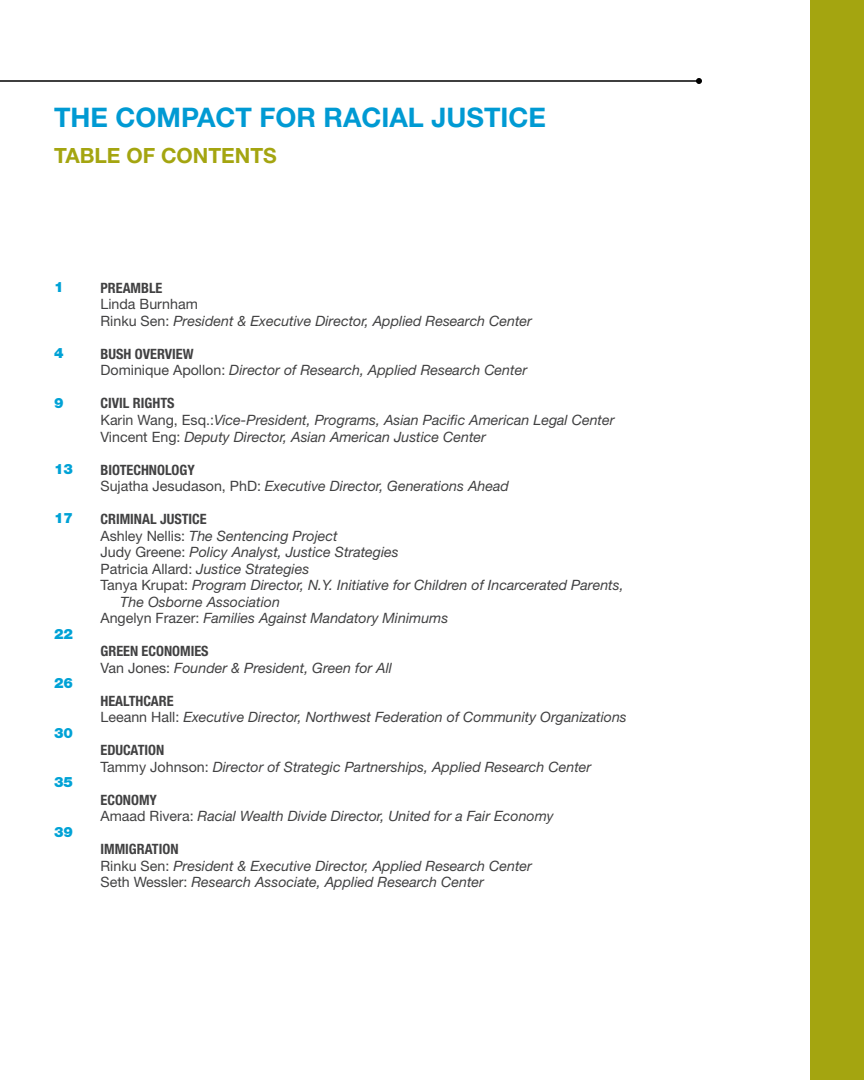
<style>
.page{position:relative;width:864px;height:1080px;background:#fff}
.page>*{position:absolute;margin:0;border:0;box-sizing:border-box;transform-origin:0 0}
.t1{font:700 27px "Helvetica Neue";color:#009ad3}
.t2{font:700 21px "Helvetica Neue";color:#a4a510}
.t3{font:italic 14.25px/16.5px "Helvetica Neue";color:#414142}
.t4{font:700 condensed 14.25px "Helvetica Neue";color:#414142}
.t5{font:900 14.25px "Helvetica Neue";color:#00a2d6}
.s1{font-style:normal}
.s2{font-weight:700;font-style:normal;font-stretch:condensed}
</style>
<div class="page">
<hr style="left:0;top:80px;width:699px;height:2px;background:#000">
<svg style="left:696px;top:78px;width:6px;height:6px"></svg>
<div style="left:811px;top:1px;width:53px;height:1079px;background:#a4a510"></div>
<h1 class="t1" style="left:54px;top:101px;width:494px">THE COMPACT FOR RACIAL JUSTICE</h1>
<h2 class="t2" style="left:54px;top:143px;width:224px">TABLE OF CONTENTS</h2>
<p class="t5" style="left:54px;top:279px;width:11px">1</p>
<p class="t5" style="left:54px;top:345px;width:11px">4</p>
<p class="t5" style="left:54px;top:394px;width:11px">9</p>
<p class="t5" style="left:54px;top:460px;width:21px">13</p>
<p class="t5" style="left:54px;top:510px;width:21px">17</p>
<p class="t5" style="left:54px;top:625px;width:21px">22</p>
<p class="t5" style="left:54px;top:675px;width:21px">26</p>
<p class="t5" style="left:54px;top:724px;width:21px">30</p>
<p class="t5" style="left:54px;top:774px;width:21px">35</p>
<p class="t5" style="left:54px;top:823px;width:21px">39</p>
<p class="t4" style="left:100px;top:279px;width:64px">PREAMBLE</p>
<p class="t3" style="left:100px;top:296px;width:433px"><span class="s1">Linda Burnham<br>Rinku Sen:</span> President &amp; Executive Director, Applied Research Center</p>
<p class="t3" style="left:100px;top:345px;width:428px"><span class="s2">BUSH OVERVIEW<br></span><span class="s1">Dominique Apollon:</span> Director of Research, Applied Research Center</p>
<p class="t3" style="left:100px;top:395px;width:515px"><span class="s2">CIVIL RIGHTS<br></span><span class="s1">Karin Wang, Esq.:</span>Vice-President, Programs, Asian Pacific American Legal Center<br><span class="s1">Vincent Eng:</span> Deputy Director, Asian American Justice Center</p>
<p class="t3" style="left:100px;top:461px;width:410px"><span class="s2">BIOTECHNOLOGY<br></span><span class="s1">Sujatha Jesudason, PhD:</span> Executive Director, Generations Ahead</p>
<p class="t4" style="left:100px;top:510px;width:108px">CRIMINAL JUSTICE</p>
<p class="t3" style="left:100px;top:527px;width:239px"><span class="s1">Ashley Nellis:</span> The Sentencing Project</p>
<p class="t3" style="left:100px;top:543px;width:300px"><span class="s1">Judy Greene:</span> Policy Analyst, Justice Strategies</p>
<p class="t3" style="left:100px;top:560px;width:210px"><span class="s1">Patricia Allard:</span> Justice Strategies</p>
<p class="t3" style="left:100px;top:576px;width:525px"><span class="s1">Tanya Krupat:</span> Program Director, N.Y. Initiative for Children of Incarcerated Parents,</p>
<p class="t3" style="left:120px;top:593px;width:161px">The Osborne Association</p>
<p class="t3" style="left:100px;top:609px;width:349px"><span class="s1">Angelyn Frazer:</span> Families Against Mandatory Minimums</p>
<p class="t3" style="left:100px;top:642px;width:293px"><span class="s2">GREEN ECONOMIES<br></span><span class="s1">Van Jones:</span> Founder &amp; President, Green for All</p>
<p class="t3" style="left:100px;top:692px;width:528px"><span class="s2">HEALTHCARE<br></span><span class="s1">Leeann Hall:</span> Executive Director, Northwest Federation of Community Organizations</p>
<p class="t3" style="left:100px;top:741px;width:492px"><span class="s2">EDUCATION<br></span><span class="s1">Tammy Johnson:</span> Director of Strategic Partnerships, Applied Research Center</p>
<p class="t3" style="left:100px;top:791px;width:455px"><span class="s2">ECONOMY<br></span><span class="s1">Amaad Rivera:</span> Racial Wealth Divide Director, United for a Fair Economy</p>
<p class="t3" style="left:100px;top:840px;width:433px"><span class="s2">IMMIGRATION<br></span><span class="s1">Rinku Sen:</span> President &amp; Executive Director, Applied Research Center<br><span class="s1">Seth Wessler:</span> Research Associate, Applied Research Center</p>
</div>
